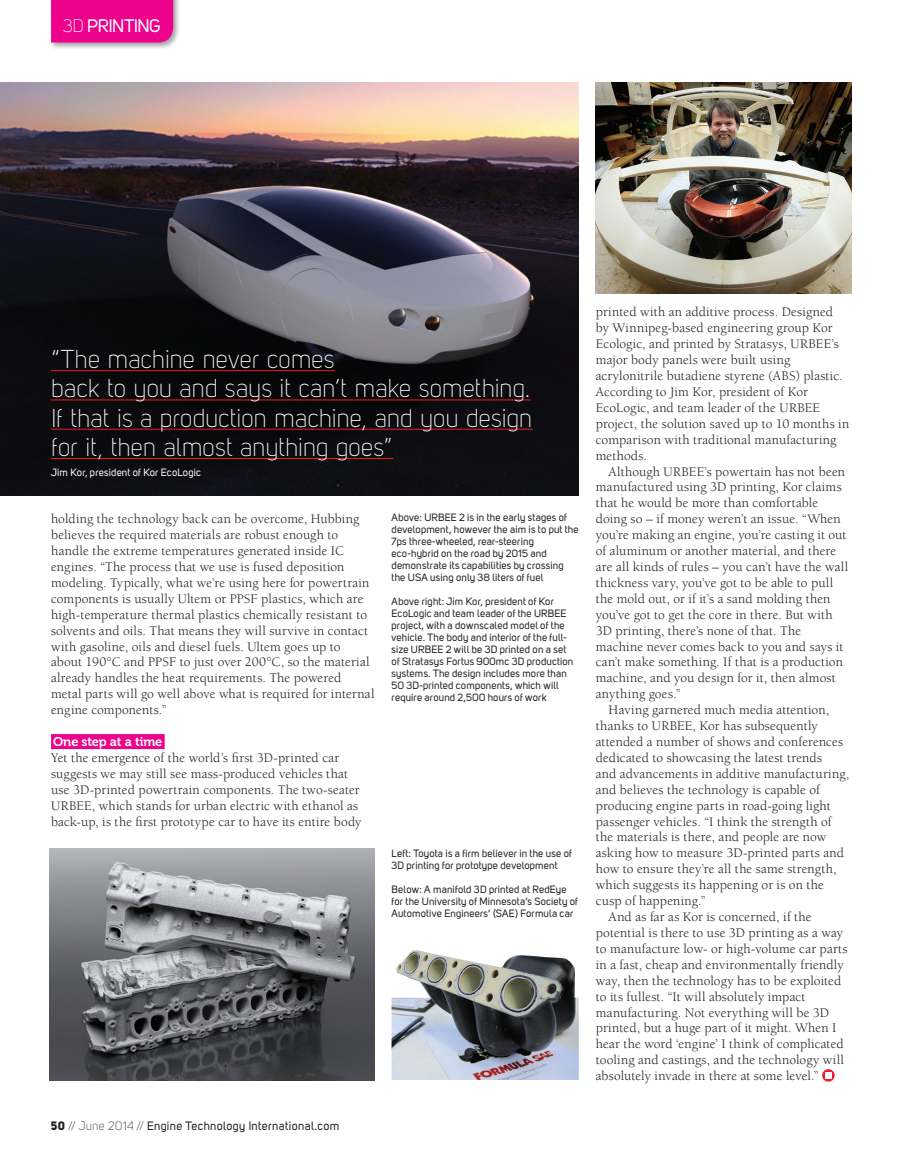
<style>
.page{position:relative;width:915px;height:1170px;background:#fff}
.page>*{position:absolute;margin:0;border:0;box-sizing:border-box;transform-origin:0 0}
.t1{font:25.5px/29.2px "Uni Sans Light";letter-spacing:-.015em;color:#fff}
.t2{font:18px "Uni Sans Regular";letter-spacing:-.02em;color:#fff}
.t3{font:13.5px/15.9px "Berkeley";letter-spacing:.01em;color:#231f20}
.t4{font:12.75px "Museo 700";letter-spacing:-.01em;color:#fff}
.t5{font:12px "Uni Sans Regular";letter-spacing:.02em;color:#231f20}
.t6{font:10.5px/12px "Uni Sans Regular";letter-spacing:.01em;color:#231f20}
.t7{font:10.5px "Uni Sans Regular";letter-spacing:.005em;color:#fff}
.s1{font-family:"Uni Sans Light"}
.s2{font-family:"Uni Sans Heavy"}
</style>
<div class="page">
<div style="left:51px;top:734px;width:114px;height:15px;background:#ed028c"></div>
<svg style="left:821px;top:1069px;width:13px;height:12px"></svg>
<svg style="left:825px;top:1072px;width:6px;height:6px"></svg>
<img style="left:0;top:83px;width:578px;height:412px">
<img style="left:595px;top:83px;width:255px;height:210px">
<img style="left:391px;top:950px;width:187px;height:129px">
<img style="left:50px;top:848px;width:324px;height:232px">
<hr style="left:51px;top:370px;width:284px;height:1px;background:#ee1d23">
<hr style="left:51px;top:399px;width:479px;height:1px;background:#ee1d23">
<hr style="left:51px;top:429px;width:481px;height:1px;background:#ee1d23">
<hr style="left:51px;top:458px;width:342px;height:1px;background:#ee1d23">
<div style="left:49px;top:0;width:132px;height:50px;background:#231f20;opacity:.4"></div>
<div style="left:51px;top:0;width:122px;height:43px;background:#ed028c"></div>
<h2 class="t2" style="left:63px;top:16px;width:100px"><span class="s1">3D</span> printing</h2>
<h1 class="t1" style="left:51px;top:344px;width:482px">“The machine never comes<br>back to you and says it can’t make something.<br>If that is a production machine, and you design for it, then almost anything goes”</h1>
<p class="t7" style="left:51px;top:466px;width:151px">Jim Kor, president of Kor EcoLogic</p>
<p class="t3" style="left:51px;top:511px;width:325px">holding the technology back can be overcome, Hubbing believes the required materials are robust enough to handle the extreme temperatures generated inside IC engines. “The process that we use is fused deposition modeling. Typically, what we’re using here for powertrain components is usually Ultem or PPSF plastics, which are high-temperature thermal plastics chemically resistant to solvents and oils. That means they will survive in contact with gasoline, oils and diesel fuels. Ultem goes up to about 190°C and PPSF to just over 200°C, so the material already handles the heat requirements. The powered metal parts will go well above what is required for internal engine components.”</p>
<p class="t4" style="left:53px;top:734px;width:111px">One step at a time</p>
<p class="t3" style="left:51px;top:750px;width:312px">Yet the emergence of the world’s first 3D-printed car suggests we may still see mass-produced vehicles that use 3D-printed powertrain components. The two-seater URBEE, which stands for urban electric with ethanol as back-up, is the first prototype car to have its entire body</p>
<p class="t6" style="left:391px;top:511px;width:189px">Above: URBEE 2 is in the early stages of development, however the aim is to put the 7ps three-wheeled, rear-steering eco-hybrid on the road by 2015 and demonstrate its capabilities by crossing the USA using only 38 liters of fuel</p>
<p class="t6" style="left:391px;top:595px;width:183px">Above right: Jim Kor, president of Kor EcoLogic and team leader of the URBEE project, with a downscaled model of the vehicle. The body and interior of the full&shy;size URBEE 2 will be 3D printed on a set of Stratasys Fortus 900mc 3D production systems. The design includes more than 50 3D-printed components, which will require around 2,500 hours of work</p>
<p class="t6" style="left:391px;top:846px;width:182px">Left: Toyota is a firm believer in the use of<br>3D printing for prototype development</p>
<p class="t6" style="left:391px;top:882px;width:188px">Below: A manifold 3D printed at RedEye for the University of Minnesota’s Society of<br>Automotive Engineers’ (SAE) Formula car</p>
<p class="t5" style="left:51px;top:1118px;width:290px"><span class="s2">50</span> <span class="s1">// June 2014 //</span> Engine Technology International.com</p>
<p class="t3" style="left:595px;top:304px;width:255px">printed with an additive process. Designed by Winnipeg-based engineering group Kor Ecologic, and printed by Stratasys, URBEE’s major body panels were built using acrylonitrile butadiene styrene (ABS) plastic.<br>According to Jim Kor, president of Kor EcoLogic, and team leader of the URBEE project, the solution saved up to 10 months in comparison with traditional manufacturing methods.</p>
<p class="t3" style="left:595px;top:463px;width:254px;text-indent:13px">Although URBEE’s powertain has not been manufactured using 3D printing, Kor claims that he would be more than comfortable doing so – if money weren’t an issue. “When you’re making an engine, you’re casting it out of aluminum or another material, and there are all kinds of rules – you can’t have the wall thickness vary, you’ve got to be able to pull the mold out, or if it’s a sand molding then you’ve got to get the core in there. But with 3D printing, there’s none of that. The machine never comes back to you and says it can’t make something. If that is a production machine, and you design for it, then almost anything goes.”</p>
<p class="t3" style="left:608px;top:702px;width:222px">Having garnered much media attention,</p>
<p class="t3" style="left:595px;top:718px;width:223px">thanks to URBEE, Kor has subsequently</p>
<p class="t3" style="left:595px;top:734px;width:249px">attended a number of shows and conferences</p>
<p class="t3" style="left:595px;top:750px;width:228px">dedicated to showcasing the latest trends</p>
<p class="t3" style="left:595px;top:765px;width:255px">and advancements in additive manufacturing,</p>
<p class="t3" style="left:595px;top:781px;width:225px">and believes the technology is capable of</p>
<p class="t3" style="left:595px;top:797px;width:236px">producing engine parts in road-going light</p>
<p class="t3" style="left:595px;top:813px;width:237px">passenger vehicles. “I think the strength of</p>
<p class="t3" style="left:595px;top:829px;width:232px">the materials is there, and people are now</p>
<p class="t3" style="left:595px;top:845px;width:249px">asking how to measure 3D-printed parts and</p>
<p class="t3" style="left:595px;top:861px;width:242px">how to ensure they’re all the same strength,</p>
<p class="t3" style="left:595px;top:877px;width:229px">which suggests its happening or is on the</p>
<p class="t3" style="left:595px;top:893px;width:111px">cusp of happening.”</p>
<p class="t3" style="left:608px;top:909px;width:204px">And as far as Kor is concerned, if the</p>
<p class="t3" style="left:595px;top:925px;width:249px">potential is there to use 3D printing as a way</p>
<p class="t3" style="left:595px;top:940px;width:253px">to manufacture low- or high-volume car parts</p>
<p class="t3" style="left:595px;top:956px;width:249px">in a fast, cheap and environmentally friendly</p>
<p class="t3" style="left:595px;top:972px;width:247px">way, then the technology has to be exploited</p>
<p class="t3" style="left:595px;top:988px;width:211px">to its fullest. “It will absolutely impact</p>
<p class="t3" style="left:595px;top:1004px;width:235px">manufacturing. Not everything will be 3D</p>
<p class="t3" style="left:595px;top:1020px;width:242px">printed, but a huge part of it might. When I</p>
<p class="t3" style="left:595px;top:1036px;width:249px">hear the word ‘engine’ I think of complicated</p>
<p class="t3" style="left:595px;top:1052px;width:250px">tooling and castings, and the technology will</p>
<p class="t3" style="left:595px;top:1068px;width:224px">absolutely invade in there at some level.”</p>
</div>
